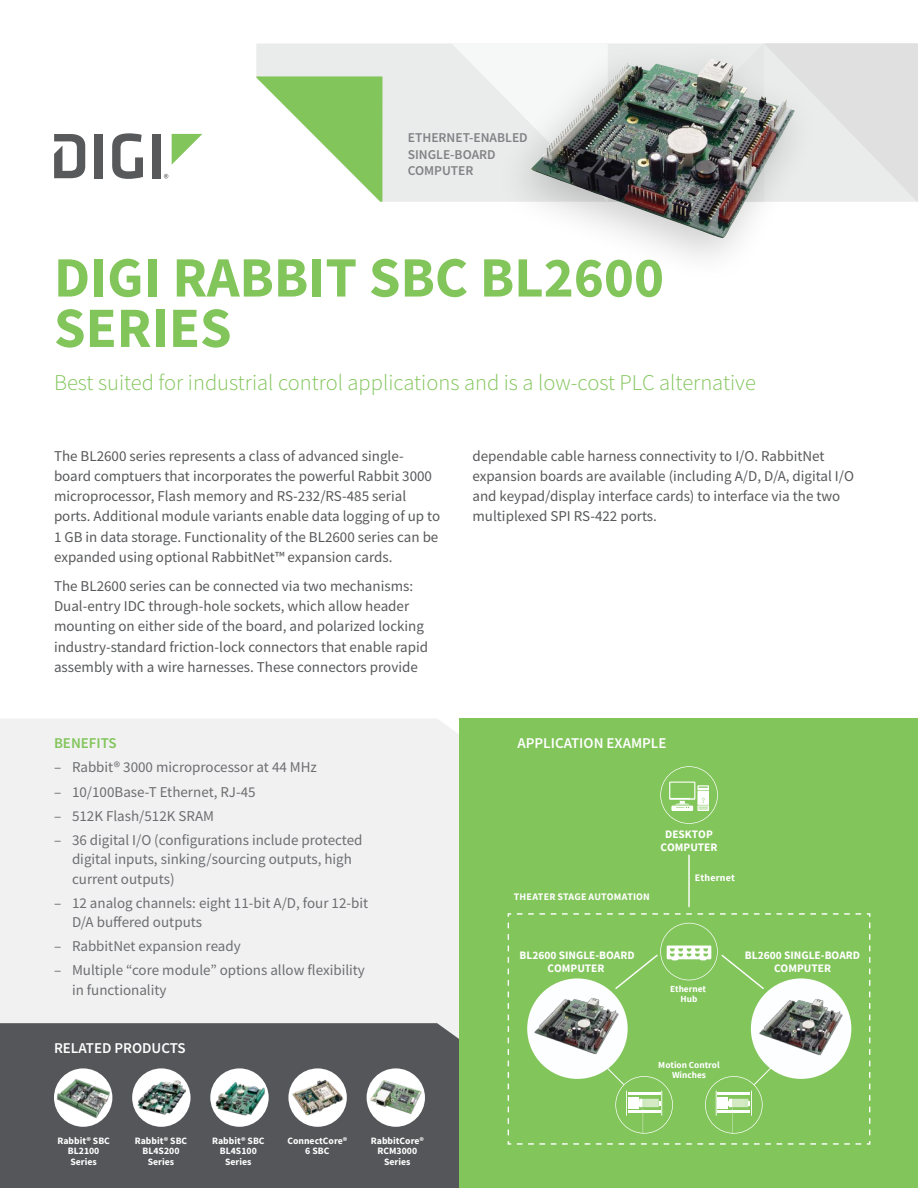
<style>
.page{position:relative;width:918px;height:1188px;background:#fff}
.page>*{position:absolute;margin:0;border:0;box-sizing:border-box;transform-origin:0 0}
.t1{font:700 57px/50.4px "Source Sans Pro";color:#82c55b}
.t2{font:300 22.5px "Source Sans Pro";color:#82c55b}
.t3{font:15px/20.2px "Source Sans Pro";color:#58595b}
.t4{font:15px/19.5px "Source Sans Pro";color:#6d6e71}
.t5{font:600 15px "Source Sans Pro";color:#fff}
.t6{font:600 15px "Source Sans Pro";color:#82c55b}
.t7{font:600 13.5px/16.5px "Source Sans Pro";color:#808285}
.t8{font:700 11.4px/12.9px "Source Sans Pro";color:#fff;text-align:center}
.t9{font:700 10.05px "Source Sans Pro";letter-spacing:.02em;color:#fff}
.t10{font:700 9.75px/10.5px "Source Sans Pro";color:#fff;text-align:center}
.t11{font:700 9.3px/10.1px "Source Sans Pro";color:#fff;text-align:center}
</style>
<div class="page">
<div style="left:95px;top:134px;width:8px;height:44px;background:#58595b"></div>
<svg style="left:112px;top:133px;width:31px;height:46px"></svg>
<div style="left:152px;top:134px;width:9px;height:44px;background:#58595b"></div>
<svg style="left:172px;top:134px;width:30px;height:30px"></svg>
<svg style="left:54px;top:134px;width:31px;height:44px"></svg>
<svg style="left:164px;top:174px;width:4px;height:4px"></svg>
<div style="left:459px;top:718px;width:459px;height:470px;background:#82c55b"></div>
<div style="left:0;top:719px;width:459px;height:304px;background:#f1f1f2"></div>
<div style="left:0;top:1023px;width:459px;height:165px;background:#54565a"></div>
<div style="left:256px;top:44px;width:195px;height:158px;background:#eaebeb"></div>
<svg style="left:256px;top:76px;width:126px;height:126px"></svg>
<svg style="left:451px;top:43px;width:467px;height:159px"></svg>
<div style="left:54px;top:1068px;width:58px;height:59px;background:#fff;border-radius:50%"></div>
<img style="left:56px;top:1078px;width:54px;height:40px">
<div style="left:210px;top:1068px;width:59px;height:59px;background:#fff;border-radius:50%"></div>
<img style="left:215px;top:1082px;width:50px;height:34px">
<div style="left:367px;top:1068px;width:58px;height:59px;background:#fff;border-radius:50%"></div>
<img style="left:370px;top:1079px;width:51px;height:37px">
<div style="left:132px;top:1068px;width:59px;height:59px;background:#fff;border-radius:50%"></div>
<img style="left:138px;top:1081px;width:47px;height:33px">
<div style="left:288px;top:1068px;width:59px;height:59px;background:#fff;border-radius:50%"></div>
<img style="left:292px;top:1080px;width:51px;height:35px">
<hr style="left:688px;top:855px;width:2px;height:52px;background:#fff">
<svg style="left:660px;top:766px;width:58px;height:58px"></svg>
<svg style="left:507px;top:913px;width:364px;height:232px"></svg>
<div style="left:491px;top:44px;width:331px;height:243px;background:#000;opacity:.2"></div>
<img style="left:590px;top:62px;width:108px;height:45px">
<p class="t7" style="left:408px;top:129px;width:121px">ETHERNET-ENABLED<br>SINGLE-BOARD<br>COMPUTER</p>
<h1 class="t1" style="left:54px;top:255px;width:612px">DIGI RABBIT SBC BL2600<br>SERIES</h1>
<h2 class="t2" style="left:54px;top:369px;width:703px">Best suited for industrial control applications and is a low-cost PLC alternative</h2>
<p class="t3" style="left:54px;top:445px;width:388px">The BL2600 series represents a class of advanced single&shy;board comptuers that incorporates the powerful Rabbit 3000 microprocessor, Flash memory and RS-232/RS-485 serial ports. Additional module variants enable data logging of up to 1 GB in data storage. Functionality of the BL2600 series can be expanded using optional RabbitNet™ expansion cards.</p>
<p class="t3" style="left:54px;top:576px;width:376px">The BL2600 series can be connected via two mechanisms:<br>Dual-entry IDC through-hole sockets, which allow header mounting on either side of the board, and polarized locking industry-standard friction-lock connectors that enable rapid assembly with a wire harnesses. These connectors provide</p>
<p class="t6" style="left:54px;top:734px;width:64px">BENEFITS</p>
<p class="t4" style="left:54px;top:758px;width:264px">– Rabbit® 3000 microprocessor at 44 MHz</p>
<p class="t4" style="left:54px;top:782px;width:203px">– 10/100Base-T Ethernet, RJ-45</p>
<p class="t4" style="left:54px;top:806px;width:162px">– 512K Flash/512K SRAM</p>
<p class="t4" style="left:72px;top:830px;width:292px;text-indent:-18px">– 36 digital I/O (configurations include protected digital inputs, sinking/sourcing outputs, high current outputs)</p>
<p class="t4" style="left:72px;top:893px;width:298px;text-indent:-18px">– 12 analog channels: eight 11-bit A/D, four 12-bit<br>D/A buffered outputs</p>
<p class="t4" style="left:54px;top:937px;width:188px">– RabbitNet expansion ready</p>
<p class="t4" style="left:72px;top:961px;width:294px;text-indent:-18px">– Multiple “core module” options allow flexibility in functionality</p>
<p class="t5" style="left:54px;top:1038px;width:133px">RELATED PRODUCTS</p>
<p class="t10" style="left:57px;top:1135px;width:54px">Rabbit® SBC<br>BL2100<br>Series</p>
<p class="t10" style="left:212px;top:1135px;width:54px">Rabbit® SBC<br>BL4S100<br>Series</p>
<p class="t10" style="left:371px;top:1135px;width:54px">RabbitCore®<br>RCM3000<br>Series</p>
<p class="t10" style="left:135px;top:1135px;width:54px">Rabbit® SBC<br>BL4S200<br>Series</p>
<p class="t10" style="left:287px;top:1135px;width:61px">ConnectCore®<br>6 SBC</p>
<p class="t3" style="left:472px;top:445px;width:383px">dependable cable harness connectivity to I/O. RabbitNet expansion boards are available (including A/D, D/A, digital I/O and keypad/display interface cards) to interface via the two multiplexed SPI RS-422 ports.</p>
<p class="t5" style="left:518px;top:734px;width:151px">APPLICATION EXAMPLE</p>
<p class="t8" style="left:660px;top:828px;width:59px">DESKTOP<br>COMPUTER</p>
<p class="t9" style="left:514px;top:889px;width:138px">THEATER STAGE AUTOMATION</p>
<p class="t8" style="left:520px;top:949px;width:117px">BL2600 SINGLE-BOARD<br>COMPUTER</p>
<p class="t9" style="left:695px;top:871px;width:42px">Ethernet</p>
<p class="t11" style="left:670px;top:983px;width:38px">Ethernet<br>Hub</p>
<p class="t8" style="left:745px;top:949px;width:117px">BL2600 SINGLE-BOARD<br>COMPUTER</p>
<p class="t11" style="left:658px;top:1060px;width:63px">Motion Control<br>Winches</p>
</div>
